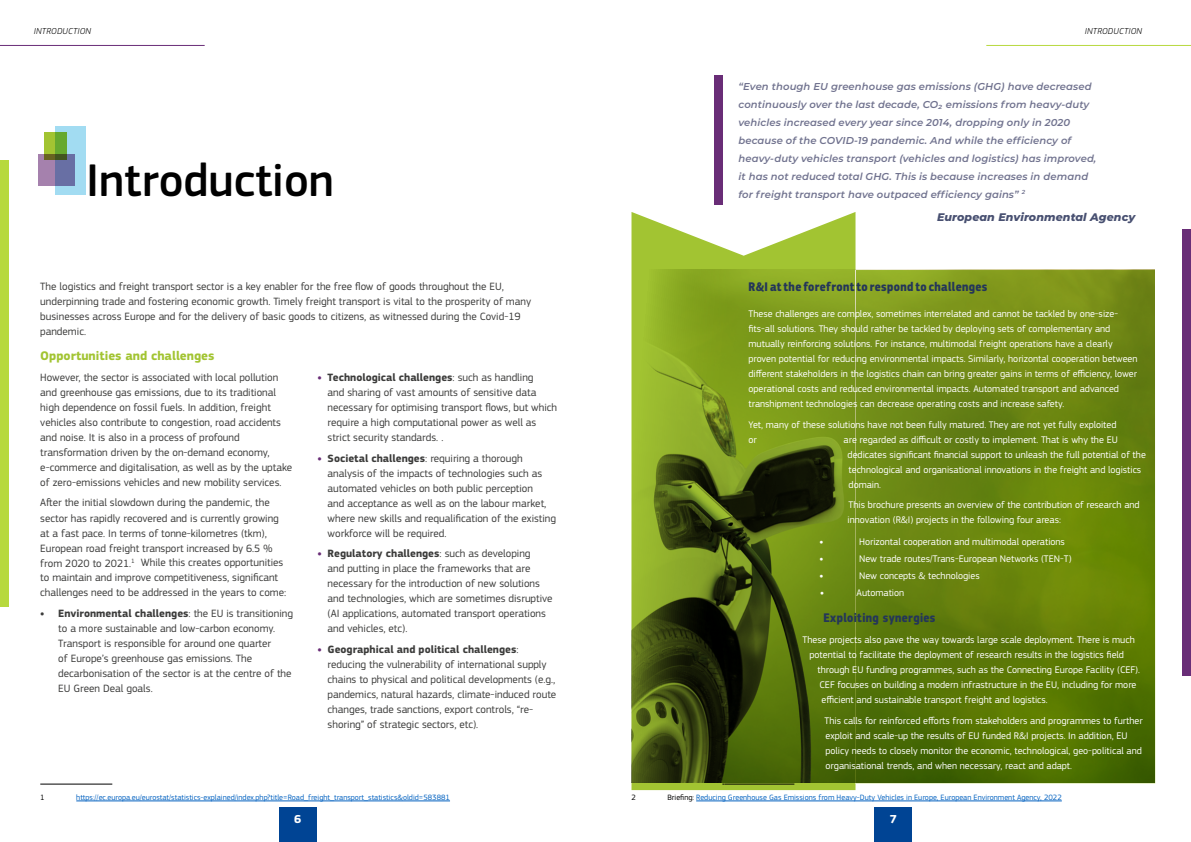
<style>
.page{position:relative;width:1191px;height:842px;background:#fff}
.page>*{position:absolute;margin:0;border:0;box-sizing:border-box;transform-origin:0 0}
.t1{font:500 47.5px "EC Square Sans Pro";color:#000}
.t2{font:700 13px "EC Square Sans Cond Pro";letter-spacing:.03em;color:#243659}
.t3{font:700 13px "EC Square Sans Pro";color:#a2c432}
.t4{font:700 12px "EC Square Sans Pro";color:#fff}
.t5{font:11px/15px "EC Square Sans Pro";color:#3c3c3b}
.t6{font:italic 800 11px "Montserrat";letter-spacing:.01em;color:#485071}
.t7{font:10px/15px "EC Square Sans Pro";color:#fff}
.t8{font:italic 600 10px/18px "Montserrat";letter-spacing:.01em;color:#71738f}
.t9{font:700 10px "EC Square Sans Pro";color:#fff}
.t10{font:italic 300 9px "EC Square Sans Pro";letter-spacing:.02em;color:#000}
.t11{font:8px "EC Square Sans Pro";color:#0563c1}
.t12{font:8px "EC Square Sans Pro";color:#000}
.s1{font-weight:700}
.s2{font-weight:700;font-style:italic;color:#692d77}
.s3{color:#000}
</style>
<div class="page">
<div style="left:279px;top:808px;width:37px;height:34px;background:#004494"></div>
<div style="left:874px;top:808px;width:38px;height:34px;background:#004494"></div>
<div style="left:0;top:160px;width:9px;height:446px;background:#b7d93d"></div>
<hr style="left:0;top:45px;width:205px;height:1px;background:#692d77">
<hr style="left:986px;top:45px;width:205px;height:1px;background:#b7d93d">
<div style="left:1182px;top:229px;width:9px;height:446px;background:#692d77"></div>
<hr style="left:696px;top:801px;width:365px;height:1px;background:#0563c1">
<svg style="left:631px;top:212px;width:524px;height:578px;background:#718a25"></svg>
<hr style="left:40px;top:784px;width:72px;height:1px;background:#000">
<hr style="left:76px;top:801px;width:374px;height:1px;background:#0563c1">
<div style="left:44px;top:132px;width:22px;height:28px;background:#a2c432"></div>
<svg style="left:39px;top:154px;width:17px;height:32px"></svg>
<svg style="left:56px;top:126px;width:30px;height:68px;background:#88b4bf"></svg>
<div style="left:714px;top:75px;width:8px;height:130px;background:#692d77"></div>
<p class="t10" style="left:34px;top:26px;width:59px">INTRODUCTION</p>
<p class="t10" style="left:1085px;top:26px;width:59px">INTRODUCTION</p>
<h1 class="t1" style="left:86px;top:152px;width:249px">Introduction</h1>
<p class="t5" style="left:40px;top:279px;width:492px">The logistics and freight transport sector is a key enabler for the free flow of goods throughout the EU, underpinning trade and fostering economic growth. Timely freight transport is vital to the prosperity of many businesses across Europe and for the delivery of basic goods to citizens, as witnessed during the Covid-19 pandemic.</p>
<p class="t3" style="left:40px;top:348px;width:176px">Opportunities and challenges</p>
<p class="t5" style="left:40px;top:370px;width:253px">However, the sector is associated with local pollution and greenhouse gas emissions, due to its traditional high dependence on fossil fuels. In addition, freight vehicles also contribute to congestion, road accidents and noise. It is also in a process of profound transformation driven by the on-demand economy, e-commerce and digitalisation, as well as by the uptake of zero-emissions vehicles and new mobility services.</p>
<p class="t5" style="left:40px;top:495px;width:247px">After the initial slowdown during the pandemic, the sector has rapidly recovered and is currently growing at a fast pace. In terms of tonne-kilometres (tkm), European road freight transport increased by 6.5 % from 2020 to 2021.<sup>1</sup> While this creates opportunities to maintain and improve competitiveness, significant challenges need to be addressed in the years to come:</p>
<p class="t5" style="left:58px;top:606px;width:236px;text-indent:-18px"><span class="s1">• Environmental challenges</span>: the EU is transitioning to a more sustainable and low-carbon economy.<br>Transport is responsible for around one quarter<br>of Europe’s greenhouse gas emissions. The decarbonisation of the sector is at the centre of the EU Green Deal goals.</p>
<p class="t5" style="left:328px;top:370px;width:231px;text-indent:-10px"><span class="s2">•</span> <span class="s1">Technological challenges</span>: such as handling<br>and sharing of vast amounts of sensitive data necessary for optimising transport flows, but which require a high computational power as well as strict security standards. .</p>
<p class="t5" style="left:328px;top:450px;width:230px;text-indent:-10px"><span class="s2">•</span> <span class="s1">Societal challenges</span>: requiring a thorough analysis of the impacts of technologies such as automated vehicles on both public perception<br>and acceptance as well as on the labour market, where new skills and requalification of the existing workforce will be required.</p>
<p class="t5" style="left:328px;top:546px;width:226px;text-indent:-10px"><span class="s2">•</span> <span class="s1">Regulatory challenges</span>: such as developing<br>and putting in place the frameworks that are necessary for the introduction of new solutions and technologies, which are sometimes disruptive (AI applications, automated transport operations and vehicles, etc).</p>
<p class="t5" style="left:328px;top:642px;width:230px;text-indent:-10px"><span class="s2">•</span> <span class="s1">Geographical and political challenges</span>: reducing the vulnerability of international supply chains to physical and political developments (e.g., pandemics, natural hazards, climate-induced route changes, trade sanctions, export controls, “re&shy;shoring” of strategic sectors, etc).</p>
<p class="t12" style="left:40px;top:793px;width:6px">1</p>
<p class="t11" style="left:76px;top:793px;width:375px">https://ec.europa.eu/eurostat/statistics-explained/index.php?title=Road_freight_transport_statistics&amp;oldid=583881</p>
<p class="t8" style="left:738px;top:77px;width:359px">“Even though EU greenhouse gas emissions (GHG) have decreased continuously over the last decade, CO2 emissions from heavy-duty vehicles increased every year since 2014, dropping only in 2020 because of the COVID-19 pandemic. And while the efficiency of heavy-duty vehicles transport (vehicles and logistics) has improved, it has not reduced total GHG. This is because increases in demand for freight transport have outpaced efficiency gains” <sup>2</sup></p>
<p class="t6" style="left:937px;top:209px;width:200px">European Environmental Agency</p>
<p class="t2" style="left:748px;top:279px;width:240px">R&amp;I at the forefront to respond to challenges</p>
<p class="t7" style="left:748px;top:306px;width:390px">These challenges are complex, sometimes interrelated and cannot be tackled by one-size&shy;fits-all solutions. They should rather be tackled by deploying sets of complementary and mutually reinforcing solutions. For instance, multimodal freight operations have a clearly proven potential for reducing environmental impacts. Similarly, horizontal cooperation between different stakeholders in the logistics chain can bring greater gains in terms of efficiency, lower operational costs and reduced environmental impacts. Automated transport and advanced transhipment technologies can decrease operating costs and increase safety.</p>
<p class="t7" style="left:748px;top:417px;width:369px">Yet, many of these solutions have not been fully matured. They are not yet fully exploited or</p>
<p class="t7" style="left:847px;top:432px;width:300px;text-indent:-4px">are regarded as difficult or costly to implement. That is why the EU dedicates significant financial support to unleash the full potential of the technological and organisational innovations in the freight and logistics domain.</p>
<p class="t7" style="left:847px;top:497px;width:293px">This brochure presents an overview of the contribution of research and innovation (R&amp;I) projects in the following four areas:</p>
<p class="t9" style="left:819px;top:536px;width:5px">•</p>
<p class="t7" style="left:859px;top:534px;width:207px">Horizontal cooperation and multimodal operations</p>
<p class="t9" style="left:819px;top:553px;width:5px">•</p>
<p class="t7" style="left:859px;top:551px;width:214px">New trade routes/Trans-European Networks (TEN-T)</p>
<p class="t9" style="left:819px;top:570px;width:5px">•</p>
<p class="t7" style="left:859px;top:568px;width:122px">New concepts &amp; technologies</p>
<p class="t9" style="left:820px;top:587px;width:5px">•</p>
<p class="t7" style="left:856px;top:585px;width:49px">Automation</p>
<p class="t2" style="left:823px;top:610px;width:113px">Exploiting synergies</p>
<p class="t7" style="left:802px;top:632px;width:334px;text-align:center">These projects also pave the way towards large scale deployment. There is much potential to facilitate the deployment of research results in the logistics field</p>
<p class="t7" style="left:817px;top:662px;width:324px">through EU funding programmes, such as the Connecting Europe Facility (CEF).<br>CEF focuses on building a modern infrastructure in the EU, including for more efficient and sustainable transport freight and logistics.</p>
<p class="t7" style="left:824px;top:713px;width:319px">This calls for reinforced efforts from stakeholders and programmes to further exploit and scale-up the results of EU funded R&amp;I projects. In addition, EU policy needs to closely monitor the economic, technological, geo-political and organisational trends, and when necessary, react and adapt.</p>
<p class="t12" style="left:631px;top:793px;width:6px">2</p>
<p class="t11" style="left:667px;top:793px;width:396px"><span class="s3">Briefing:</span> Reducing Greenhouse Gas Emissions from Heavy-Duty Vehicles in Europe, European Environment Agency, 2022</p>
<p class="t4" style="left:294px;top:812px;width:9px">6</p>
<p class="t4" style="left:889px;top:812px;width:9px">7</p>
</div>
